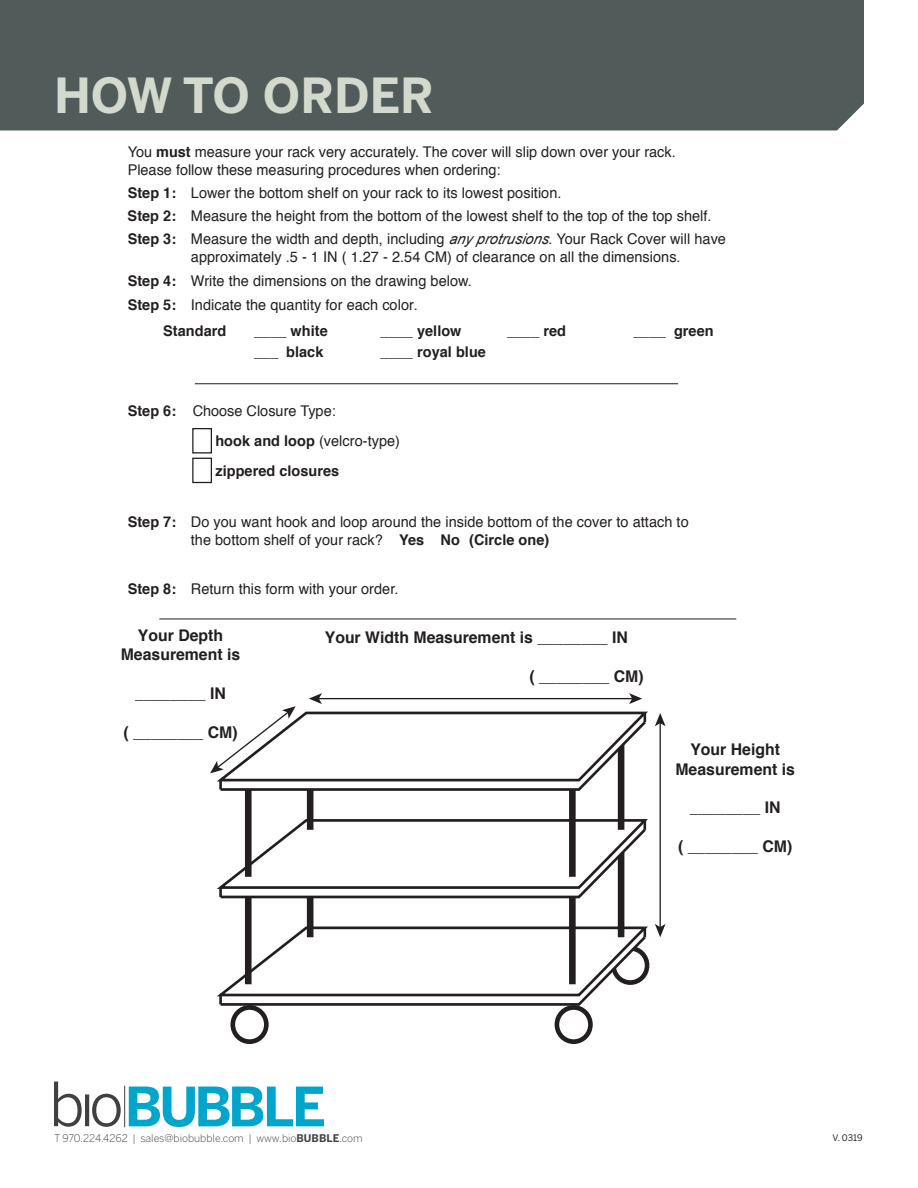
<style>
.page{position:relative;width:918px;height:1188px;background:#fff}
.page>*{position:absolute;margin:0;border:0;box-sizing:border-box;transform-origin:0 0}
.Product_Name_Header{font:700 48px "Benton Sans";color:#d3dacd}
.t1{font:700 16.05px/19.5px "Helvetica";color:#231f20;text-align:center}
.t2{font:14.85px/17.7px "Helvetica";letter-spacing:.005em;color:#231f20}
.t3{font:700 14.85px/29.8px "Helvetica";letter-spacing:.005em;color:#231f20}
.t4{font:300 10.5px "Benton Sans";color:#3f403f}
.t5{font:9px "Benton Sans";color:#231f20}
.s1{font-weight:700}
.s2{font-family:"Arial";font-style:italic}
.s3{font-weight:400}
</style>
<div class="page">
<div style="left:0;top:0;width:864px;height:130px;background:#515b5a"></div>
<svg style="left:54px;top:1081px;width:28px;height:46px"></svg>
<svg style="left:92px;top:1094px;width:29px;height:33px"></svg>
<hr style="left:124px;top:1086px;width:1px;height:41px;background:#3f403f">
<svg style="left:129px;top:1087px;width:195px;height:40px"></svg>
<hr style="left:85px;top:1094px;width:4px;height:32px;background:#3f403f">
<hr style="left:195px;top:383px;width:483px;height:1px;background:#231f20">
<hr style="left:159px;top:619px;width:577px;height:1px;background:#231f20">
<svg style="left:192px;top:428px;width:20px;height:56px"></svg>
<div style="left:245px;top:897px;width:7px;height:87px;background:#231f20"></div>
<div style="left:307px;top:897px;width:7px;height:40px;background:#231f20"></div>
<div style="left:569px;top:897px;width:7px;height:87px;background:#231f20"></div>
<div style="left:618px;top:850px;width:6px;height:87px;background:#231f20"></div>
<svg style="left:217px;top:818px;width:431px;height:82px"></svg>
<div style="left:245px;top:790px;width:7px;height:87px;background:#231f20"></div>
<div style="left:307px;top:790px;width:7px;height:40px;background:#231f20"></div>
<div style="left:569px;top:790px;width:7px;height:87px;background:#231f20"></div>
<div style="left:618px;top:743px;width:6px;height:87px;background:#231f20"></div>
<hr style="left:660px;top:722px;width:1px;height:206px;background:#231f20">
<svg style="left:217px;top:924px;width:449px;height:120px"></svg>
<svg style="left:210px;top:693px;width:456px;height:99px"></svg>
<p class="Product_Name_Header" style="left:54px;top:66px;width:381px">HOW TO ORDER</p>
<p class="t2" style="left:128px;top:144px;width:550px">You <span class="s1">must</span> measure your rack very accurately. The cover will slip down over your rack.<br>Please follow these measuring procedures when ordering:</p>
<p class="t2" style="left:128px;top:182px;width:600px;line-height:23.1px"><span class="s1">Step 1:</span> Lower the bottom shelf on your rack to its lowest position.<br><span class="s1">Step 2:</span> Measure the height from the bottom of the lowest shelf to the top of the top shelf.<br><span class="s1">Step 3:</span> Measure the width and depth, including <span class="s2">anyprotrusions</span>. Your Rack Cover will have</p>
<p class="t2" style="left:128px;top:245px;width:554px;line-height:24px;text-indent:63px">approximately .5 - 1 IN ( 1.27 - 2.54 CM) of clearance on all the dimensions.<br><span class="s1">Step 4:</span> Write the dimensions on the drawing below.<br><span class="s1">Step 5:</span> Indicate the quantity for each color.</p>
<p class="t3" style="left:163px;top:316px;width:65px">Standard</p>
<p class="t3" style="left:254px;top:316px;width:75px">____ white</p>
<p class="t3" style="left:381px;top:316px;width:83px">____ yellow</p>
<p class="t3" style="left:507px;top:316px;width:61px">____ red</p>
<p class="t3" style="left:633px;top:316px;width:82px">____ green</p>
<p class="t3" style="left:254px;top:338px;width:71px">___ black</p>
<p class="t3" style="left:381px;top:338px;width:107px">____ royal blue</p>
<p class="t3" style="left:128px;top:396px;width:50px">Step 6:</p>
<p class="t2" style="left:193px;top:402px;width:145px">Choose Closure Type:</p>
<p class="t3" style="left:215px;top:426px;width:186px">hook and loop <span class="s3">(velcro-type) </span>zippered closures</p>
<p class="t2" style="left:191px;top:514px;width:499px;text-indent:-63px"><span class="s1">Step 7:</span> Do you want hook and loop around the inside bottom of the cover to attach to the bottom shelf of your rack? <span class="s1">Yes No (Circle one)</span></p>
<p class="t2" style="left:128px;top:580px;width:272px"><span class="s1">Step 8:</span> Return this form with your order.</p>
<p class="t1" style="left:121px;top:626px;width:121px">Your Depth<br>Measurement is</p>
<p class="t1" style="left:135px;top:684px;width:92px">________ IN</p>
<p class="t1" style="left:123px;top:723px;width:116px">( ________ CM)</p>
<p class="t1" style="left:675px;top:740px;width:121px">Your Height<br>Measurement is</p>
<p class="t1" style="left:690px;top:798px;width:92px">________ IN</p>
<p class="t1" style="left:678px;top:837px;width:116px">( ________ CM)</p>
<p class="t1" style="left:325px;top:628px;width:305px">Your Width Measurement is ________ IN</p>
<p class="t1" style="left:529px;top:667px;width:116px">( ________ CM)</p>
<p class="t4" style="left:54px;top:1132px;width:310px">T 970.224.4262 | sales@biobubble.com | www.bio<span class="s1">BUBBLE</span>.com</p>
<p class="t5" style="left:833px;top:1133px;width:32px">V. 0319</p>
</div>
